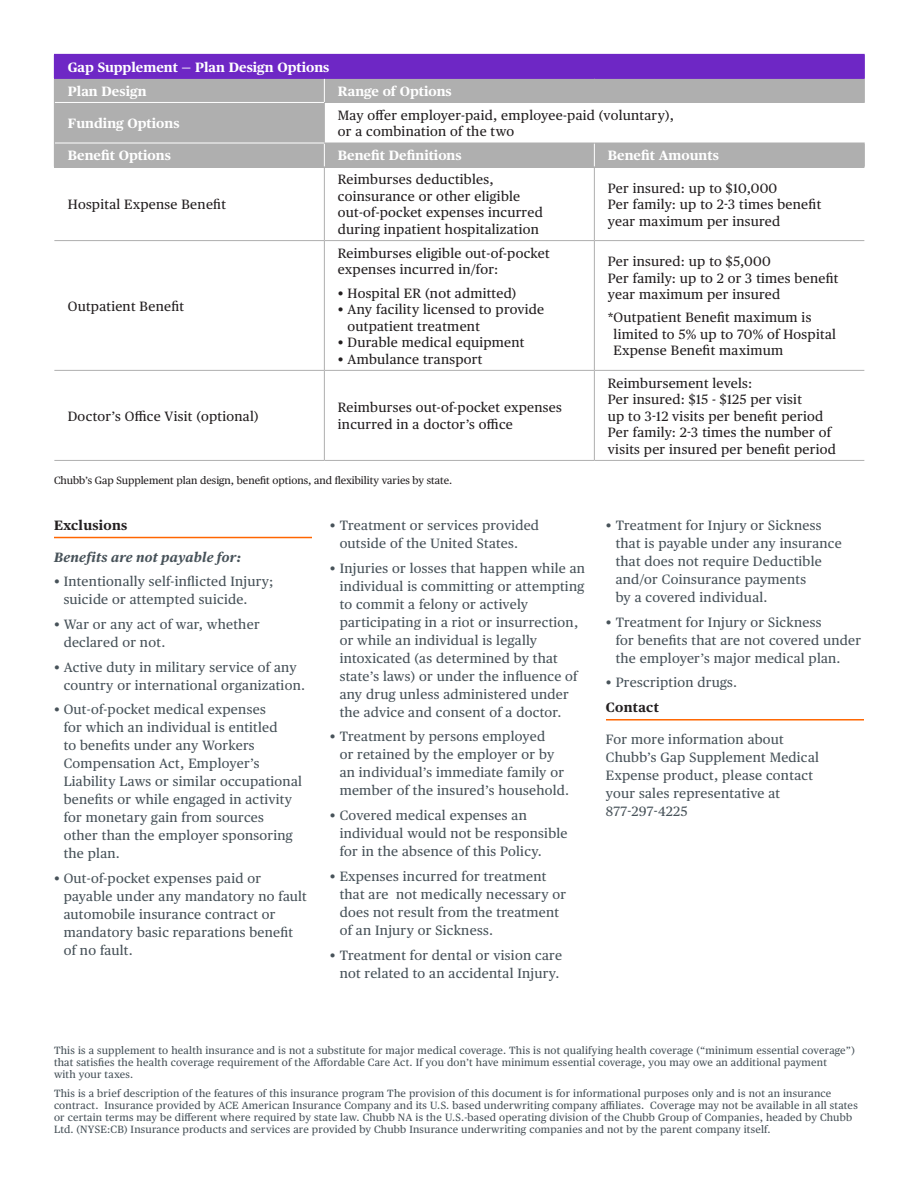
<style>
.page{position:relative;width:918px;height:1188px;background:#fff}
.page>*{position:absolute;margin:0;border:0;box-sizing:border-box;transform-origin:0 0}
.t1{font:13.5px/18px "Publico Text";letter-spacing:.02em;color:#475259}
.t2{font:13.5px/16.5px "Publico Text";letter-spacing:.02em;color:#231f20}
.t3{font:700 13.5px "Publico Text";color:#fff}
.t4{font:italic 700 13.5px "Publico Text";letter-spacing:.02em;color:#475259}
.t5{font:700 13.5px "Publico Text";letter-spacing:.02em;color:#231f20}
.t6{font:10.5px/12px "Publico Text";letter-spacing:.02em;color:#475259}
.t7{font:10.5px "Publico Text";color:#231f20}
</style>
<div class="page">
<hr style="left:606px;top:719px;width:258px;height:2px;background:#f60">
<hr style="left:54px;top:537px;width:258px;height:1px;background:#f60">
<div style="left:54px;top:54px;width:810px;height:24px;background:#6e27c5"></div>
<div style="left:54px;top:78px;width:270px;height:24px;background:#afafaf"></div>
<div style="left:324px;top:78px;width:540px;height:24px;background:#afafaf"></div>
<div style="left:54px;top:102px;width:270px;height:41px;background:#afafaf"></div>
<div style="left:54px;top:143px;width:270px;height:24px;background:#afafaf"></div>
<div style="left:324px;top:143px;width:270px;height:24px;background:#afafaf"></div>
<div style="left:594px;top:143px;width:270px;height:24px;background:#afafaf"></div>
<svg style="left:324px;top:79px;width:1px;height:23px"></svg>
<hr style="left:55px;top:102px;width:269px;height:1px;background:#fff">
<svg style="left:594px;top:144px;width:1px;height:23px"></svg>
<svg style="left:324px;top:144px;width:1px;height:23px"></svg>
<hr style="left:55px;top:143px;width:269px;height:1px;background:#fff">
<hr style="left:324px;top:103px;width:1px;height:40px;background:#afafaf">
<hr style="left:324px;top:102px;width:270px;height:1px;background:#afafaf">
<hr style="left:594px;top:102px;width:271px;height:1px;background:#afafaf">
<svg style="left:864px;top:143px;width:1px;height:24px"></svg>
<hr style="left:54px;top:167px;width:270px;height:1px;background:#afafaf">
<hr style="left:54px;top:240px;width:270px;height:1px;background:#afafaf">
<hr style="left:54px;top:370px;width:270px;height:1px;background:#afafaf">
<hr style="left:54px;top:460px;width:270px;height:1px;background:#afafaf">
<hr style="left:324px;top:167px;width:1px;height:73px;background:#afafaf">
<hr style="left:324px;top:241px;width:1px;height:129px;background:#afafaf">
<hr style="left:324px;top:371px;width:1px;height:89px;background:#afafaf">
<hr style="left:324px;top:167px;width:270px;height:1px;background:#afafaf">
<hr style="left:324px;top:240px;width:270px;height:1px;background:#afafaf">
<hr style="left:324px;top:370px;width:270px;height:1px;background:#afafaf">
<hr style="left:324px;top:460px;width:270px;height:1px;background:#afafaf">
<hr style="left:594px;top:167px;width:1px;height:73px;background:#afafaf">
<hr style="left:594px;top:241px;width:1px;height:129px;background:#afafaf">
<hr style="left:594px;top:371px;width:1px;height:89px;background:#afafaf">
<hr style="left:594px;top:167px;width:271px;height:1px;background:#afafaf">
<hr style="left:594px;top:240px;width:270px;height:1px;background:#afafaf">
<hr style="left:594px;top:370px;width:270px;height:1px;background:#afafaf">
<hr style="left:594px;top:460px;width:270px;height:1px;background:#afafaf">
<hr style="left:594px;top:54px;width:271px;height:1px;background:#6e27c5">
<hr style="left:54px;top:78px;width:270px;height:1px;background:#6e27c5">
<hr style="left:324px;top:78px;width:270px;height:1px;background:#6e27c5">
<hr style="left:594px;top:78px;width:271px;height:1px;background:#6e27c5">
<svg style="left:864px;top:55px;width:1px;height:47px"></svg>
<p class="t3" style="left:68px;top:56px;width:263px">Gap Supplement — Plan Design Options</p>
<p class="t3" style="left:68px;top:80px;width:80px">Plan Design</p>
<p class="t3" style="left:338px;top:80px;width:115px">Range of Options</p>
<p class="t3" style="left:68px;top:113px;width:113px">Funding Options</p>
<p class="t2" style="left:338px;top:106px;width:338px">May ofer employer-paid, employee-paid (voluntary), or a combination of the two</p>
<p class="t3" style="left:68px;top:145px;width:105px">Beneft Options</p>
<p class="t3" style="left:338px;top:145px;width:125px">Beneft Defnitions</p>
<p class="t3" style="left:608px;top:145px;width:113px">Beneft Amounts</p>
<p class="t2" style="left:68px;top:195px;width:160px">Hospital Expense Beneft</p>
<p class="t2" style="left:338px;top:171px;width:206px">Reimburses deductibles, coinsurance or other eligible out-of-pocket expenses incurred during inpatient hospitalization</p>
<p class="t2" style="left:608px;top:179px;width:215px">Per insured: up to $10,000<br>Per family: up to 2-3 times beneft year maximum per insured</p>
<p class="t2" style="left:68px;top:297px;width:118px">Outpatient Beneft</p>
<p class="t2" style="left:338px;top:244px;width:213px">Reimburses eligible out-of-pocket expenses incurred in/for:</p>
<p class="t2" style="left:338px;top:284px;width:180px">• Hospital ER (not admitted)</p>
<p class="t2" style="left:348px;top:300px;width:198px;text-indent:-10px">• Any facility licensed to provide outpatient treatment</p>
<p class="t2" style="left:338px;top:333px;width:188px">• Durable medical equipment</p>
<p class="t2" style="left:338px;top:350px;width:146px">• Ambulance transport</p>
<p class="t2" style="left:68px;top:407px;width:192px">Doctor’s Ofce Visit (optional)</p>
<p class="t2" style="left:338px;top:399px;width:226px">Reimburses out-of-pocket expenses incurred in a doctor’s ofce</p>
<p class="t7" style="left:54px;top:473px;width:400px">Chubb’s Gap Supplement plan design, beneft options, and fexibility varies by state.</p>
<h3 class="t5" style="left:54px;top:515px;width:75px">Exclusions</h3>
<p class="t4" style="left:54px;top:546px;width:188px">Benefits are not payable for:</p>
<p class="t1" style="left:64px;top:572px;width:211px;text-indent:-10px">• Intentionally self-inficted Injury; suicide or attempted suicide.</p>
<p class="t1" style="left:64px;top:614px;width:198px;text-indent:-10px">• War or any act of war, whether declared or not.</p>
<p class="t1" style="left:64px;top:657px;width:243px;text-indent:-10px">• Active duty in military service of any country or international organization.</p>
<p class="t1" style="left:64px;top:700px;width:240px;text-indent:-10px">• Out-of-pocket medical expenses<br>for which an individual is entitled<br>to benefts under any Workers<br>Compensation Act, Employer’s<br>Liability Laws or similar occupational benefts or while engaged in activity for monetary gain from sources<br>other than the employer sponsoring the plan.</p>
<p class="t1" style="left:64px;top:869px;width:245px;text-indent:-10px">• Out-of-pocket expenses paid or payable under any mandatory no fault automobile insurance contract or mandatory basic reparations beneft of no fault.</p>
<p class="t1" style="left:340px;top:515px;width:201px;text-indent:-10px">• Treatment or services provided outside of the United States.</p>
<p class="t1" style="left:340px;top:558px;width:247px;text-indent:-10px">• Injuries or losses that happen while an individual is committing or attempting to commit a felony or actively participating in a riot or insurrection, or while an individual is legally intoxicated (as determined by that state’s laws) or under the infuence of any drug unless administered under the advice and consent of a doctor.</p>
<p class="t1" style="left:340px;top:727px;width:231px;text-indent:-10px">• Treatment by persons employed<br>or retained by the employer or by an individual’s immediate family or member of the insured’s household.</p>
<p class="t1" style="left:340px;top:806px;width:229px;text-indent:-10px">• Covered medical expenses an individual would not be responsible for in the absence of this Policy.</p>
<p class="t1" style="left:340px;top:866px;width:228px;text-indent:-10px">• Expenses incurred for treatment that are not medically necessary or does not result from the treatment of an Injury or Sickness.</p>
<p class="t1" style="left:330px;top:945px;width:234px;text-align:center">• Treatment for dental or vision care not related to an accidental Injury.</p>
<p class="t2" style="left:608px;top:252px;width:232px">Per insured: up to $5,000<br>Per family: up to 2 or 3 times beneft year maximum per insured</p>
<p class="t2" style="left:614px;top:309px;width:224px;text-indent:-6px">*Outpatient Beneft maximum is limited to 5% up to 70% of Hospital<br>Expense Beneft maximum</p>
<p class="t2" style="left:608px;top:374px;width:230px">Reimbursement levels:<br>Per insured: $15 - $125 per visit<br>up to 3-12 visits per beneft period<br>Per family: 2-3 times the number of visits per insured per beneft period</p>
<p class="t1" style="left:616px;top:515px;width:228px;text-indent:-10px">• Treatment for Injury or Sickness that is payable under any insurance that does not require Deductible and/or Coinsurance payments<br>by a covered individual.</p>
<p class="t1" style="left:616px;top:612px;width:247px;text-indent:-10px">• Treatment for Injury or Sickness<br>for benefts that are not covered under the employer’s major medical plan.</p>
<p class="t1" style="left:606px;top:673px;width:133px">• Prescription drugs.</p>
<h3 class="t5" style="left:606px;top:697px;width:54px">Contact</h3>
<p class="t1" style="left:606px;top:729px;width:214px">For more information about<br>Chubb’s Gap Supplement Medical<br>Expense product, please contact your sales representative at<br>877-297-4225</p>
<p class="t6" style="left:54px;top:1044px;width:802px">This is a supplement to health insurance and is not a substitute for major medical coverage. This is not qualifying health coverage (“minimum essential coverage”) that satisfes the health coverage requirement of the Afordable Care Act. If you don’t have minimum essential coverage, you may owe an additional payment<br>with your taxes.</p>
<p class="t6" style="left:54px;top:1086px;width:805px">This is a brief description of the features of this insurance program The provision of this document is for informational purposes only and is not an insurance contract. Insurance provided by ACE American Insurance Company and its U.S. based underwriting company afliates. Coverage may not be available in all states or certain terms may be diferent where required by state law. Chubb NA is the U.S.-based operating division of the Chubb Group of Companies, headed by Chubb Ltd. (NYSE:CB) Insurance products and services are provided by Chubb Insurance underwriting companies and not by the parent company itself.</p>
</div>
